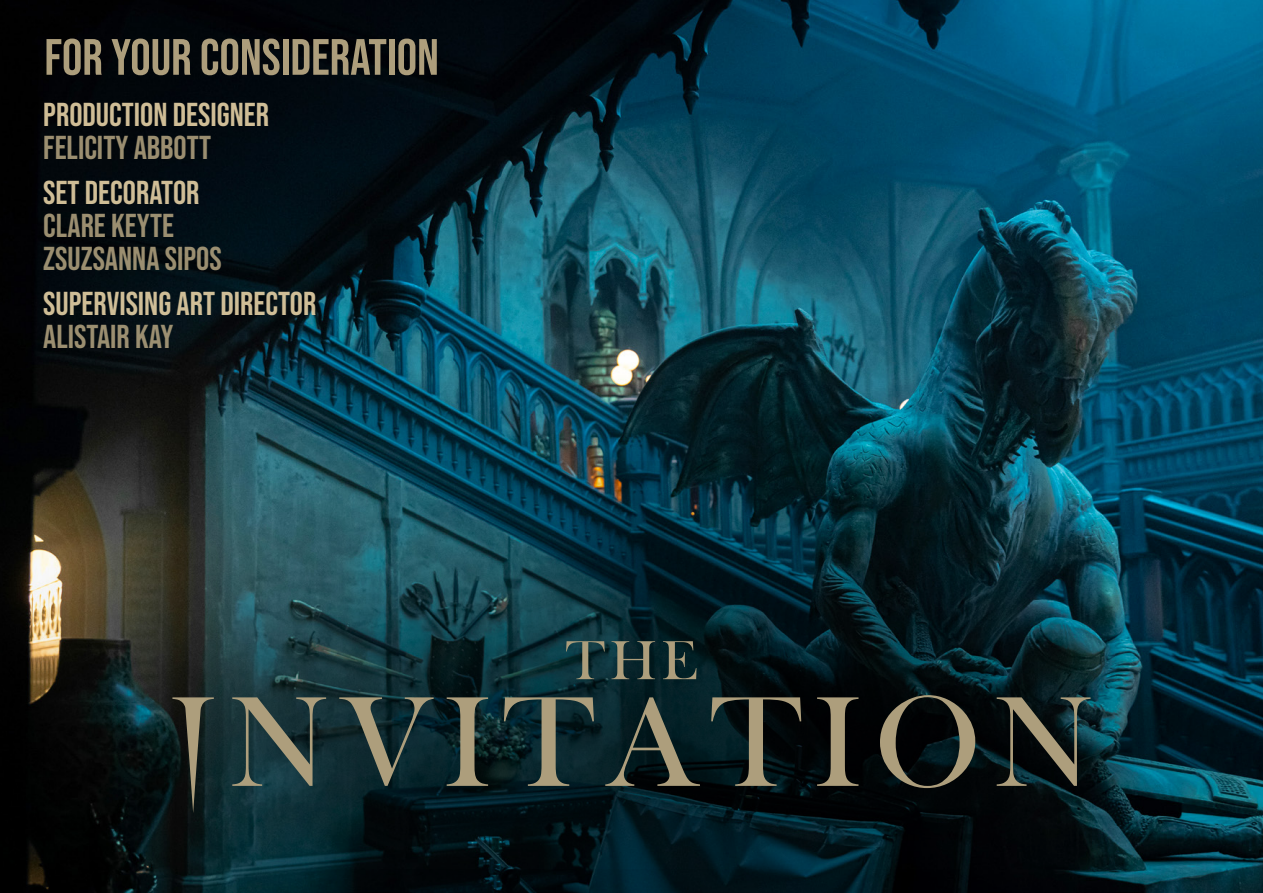
<style>
.page{position:relative;width:1263px;height:893px;background:#fff}
.page>*{position:absolute;margin:0;border:0;box-sizing:border-box;transform-origin:0 0}
.t1{font:57px "Bask Old Face";color:#ad9e7c}
.t2{font:51px "Bebas Neue";color:#ad9e7c}
.t3{font:33px "Bebas Neue";color:#e7d2a6}
.t4{font:33px/33px "Bebas Neue";color:#ad9e7c}
</style>
<div class="page">
<img style="left:0;top:0;width:1263px;height:461px">
<img style="left:0;top:461px;width:1263px;height:408px">
<svg style="left:172px;top:697px;width:42px;height:116px;background:#30362f"></svg>
<svg style="left:232px;top:697px;width:94px;height:89px;background:#3b4e4a"></svg>
<svg style="left:339px;top:697px;width:95px;height:89px;background:#2b3e3d"></svg>
<svg style="left:447px;top:697px;width:41px;height:89px;background:#4a5246"></svg>
<svg style="left:504px;top:697px;width:90px;height:89px;background:#2d3f3c"></svg>
<svg style="left:605px;top:697px;width:95px;height:89px;background:#263633"></svg>
<svg style="left:711px;top:697px;width:90px;height:89px;background:#282f2a"></svg>
<svg style="left:817px;top:697px;width:41px;height:89px;background:#464135"></svg>
<svg style="left:880px;top:695px;width:95px;height:93px;background:#2f3028"></svg>
<svg style="left:997px;top:697px;width:93px;height:89px;background:#2e3630"></svg>
<img style="left:0;top:869px;width:1263px;height:24px">
<h2 class="t2" style="left:44px;top:28px;width:396px">FOR YOUR CONSIDERATION</h2>
<p class="t3" style="left:43px;top:96px;width:227px">PRODUCTION DESIGNER</p>
<p class="t4" style="left:43px;top:131px;width:169px">FELICITY ABBOTT</p>
<p class="t3" style="left:43px;top:174px;width:158px">SET DECORATOR</p>
<p class="t4" style="left:43px;top:209px;width:180px">CLARE KEYTE<br>ZSUZSANNA SIPOS</p>
<p class="t3" style="left:43px;top:285px;width:275px">SUPERVISING ART DIRECTOR</p>
<p class="t4" style="left:43px;top:320px;width:132px">ALISTAIR KAY</p>
<h1 class="t1" style="left:566px;top:629px;width:133px">THE</h1>
</div>
